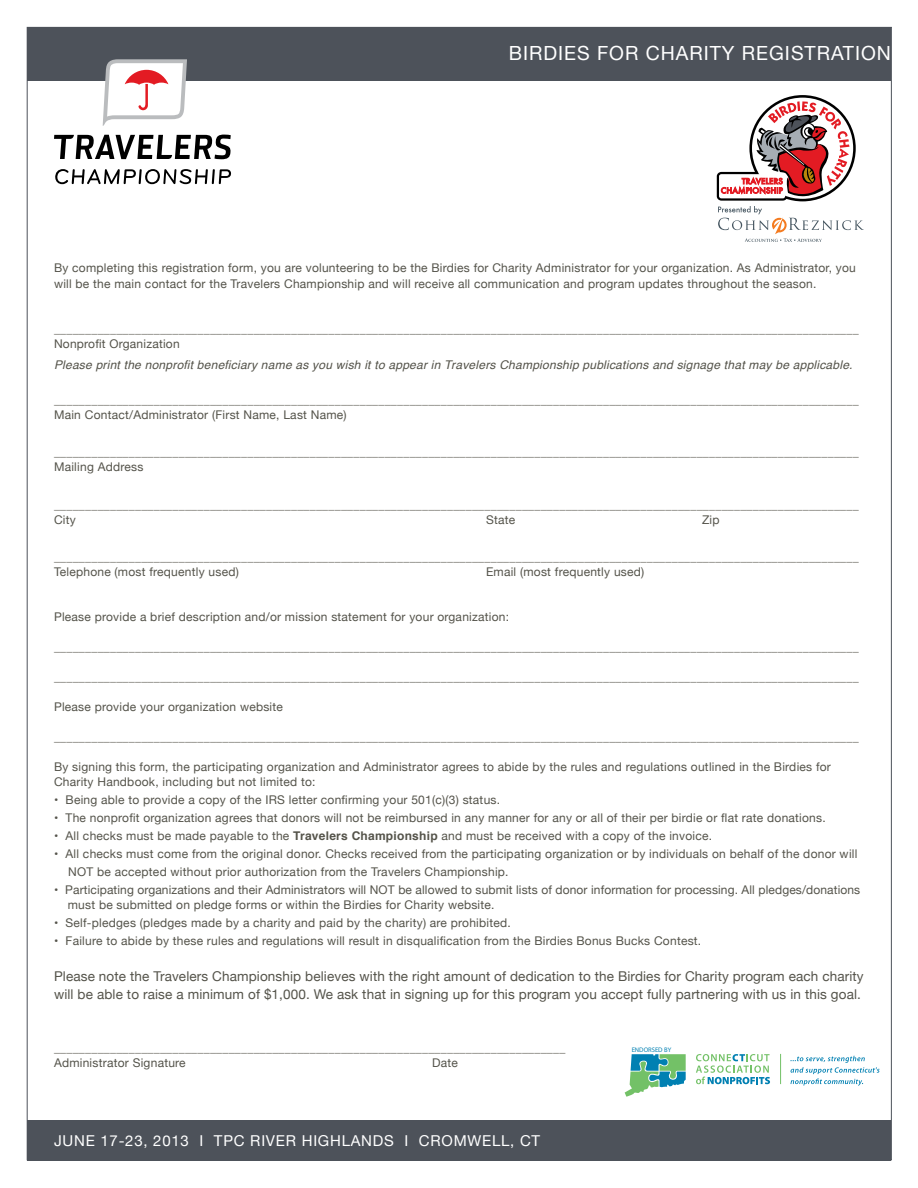
<style>
.page{position:relative;width:918px;height:1188px;background:#fff}
.page>*{position:absolute;margin:0;border:0;box-sizing:border-box;transform-origin:0 0}
.t1{font:19.5px "Helvetica Neue";letter-spacing:.05em;color:#fff}
.t2{font:15px "Helvetica Neue";letter-spacing:.05em;color:#fff}
.t3{font:13.5px/18px "Helvetica Neue";letter-spacing:.01em;color:#54534a}
.t4{font:12px/15px "Helvetica Neue";letter-spacing:.02em;color:#54534a}
.t5{font:italic 12px "Helvetica";letter-spacing:.02em;color:#54534a}
.t6{font:6.6px "Myriad";color:#0080b2}
.s1{font-family:"Helvetica";font-weight:700}
</style>
<div class="page">
<div style="left:27px;top:1120px;width:864px;height:41px;background:#4d525a"></div>
<div style="left:27px;top:27px;width:864px;height:54px;background:#4d525a"></div>
<svg style="left:54px;top:135px;width:177px;height:24px"></svg>
<svg style="left:55px;top:169px;width:176px;height:15px"></svg>
<svg style="left:103px;top:59px;width:84px;height:67px"></svg>
<svg style="left:625px;top:1054px;width:61px;height:43px"></svg>
<svg style="left:696px;top:1054px;width:74px;height:30px"></svg>
<svg style="left:790px;top:1056px;width:90px;height:30px"></svg>
<hr style="left:780px;top:1054px;width:1px;height:30px;background:#73c167">
<svg style="left:717px;top:95px;width:147px;height:147px"></svg>
<h1 class="t1" style="left:509px;top:39px;width:384px">BIRDIES FOR CHARITY REGISTRATION</h1>
<p class="t4" style="left:54px;top:260px;width:803px;line-height:16.5px">By completing this registration form, you are volunteering to be the Birdies for Charity Administrator for your organization. As Administrator, you will be the main contact for the Travelers Championship and will receive all communication and program updates throughout the season.</p>
<p class="t4" style="left:54px;top:322px;width:806px">_________________________________________________________________________________________________________________________________<br>Nonprofit Organization</p>
<p class="t5" style="left:54px;top:356px;width:800px">Please print the nonprofit beneficiary name as you wish it to appear in Travelers Championship publications and signage that may be applicable.</p>
<p class="t4" style="left:54px;top:393px;width:806px">_________________________________________________________________________________________________________________________________<br>Main Contact/Administrator (First Name, Last Name)</p>
<p class="t4" style="left:54px;top:445px;width:806px">_________________________________________________________________________________________________________________________________<br>Mailing Address</p>
<p class="t4" style="left:54px;top:498px;width:806px">_________________________________________________________________________________________________________________________________<br>City</p>
<p class="t4" style="left:486px;top:513px;width:31px">State</p>
<p class="t4" style="left:702px;top:513px;width:19px">Zip</p>
<p class="t4" style="left:54px;top:550px;width:806px">_________________________________________________________________________________________________________________________________<br>Telephone (most frequently used)</p>
<p class="t4" style="left:486px;top:565px;width:160px">Email (most frequently used)</p>
<p class="t4" style="left:54px;top:610px;width:457px">Please provide a brief description and/or mission statement for your organization:</p>
<p class="t4" style="left:54px;top:640px;width:806px">_________________________________________________________________________________________________________________________________</p>
<p class="t4" style="left:54px;top:670px;width:806px">_________________________________________________________________________________________________________________________________</p>
<p class="t4" style="left:54px;top:700px;width:231px">Please provide your organization website</p>
<p class="t4" style="left:54px;top:730px;width:806px">_________________________________________________________________________________________________________________________________</p>
<p class="t4" style="left:54px;top:760px;width:778px">By signing this form, the participating organization and Administrator agrees to abide by the rules and regulations outlined in the Birdies for<br>Charity Handbook, including but not limited to:</p>
<p class="t4" style="left:54px;top:793px;width:448px">• Being able to provide a copy of the IRS letter confirming your 501(c)(3) status.</p>
<p class="t4" style="left:54px;top:811px;width:773px">• The nonprofit organization agrees that donors will not be reimbursed in any manner for any or all of their per birdie or flat rate donations.</p>
<p class="t4" style="left:54px;top:829px;width:660px">• All checks must be made payable to the <span class="s1">Travelers Championship</span> and must be received with a copy of the invoice.</p>
<p class="t4" style="left:68px;top:846px;width:791px;line-height:18px;text-indent:-14px">• All checks must come from the original donor. Checks received from the participating organization or by individuals on behalf of the donor will<br>NOT be accepted without prior authorization from the Travelers Championship.</p>
<p class="t4" style="left:68px;top:883px;width:794px;text-indent:-14px">• Participating organizations and their Administrators will NOT be allowed to submit lists of donor information for processing. All pledges/donations must be submitted on pledge forms or within the Birdies for Charity website.</p>
<p class="t4" style="left:54px;top:916px;width:458px">• Self-pledges (pledges made by a charity and paid by the charity) are prohibited.</p>
<p class="t4" style="left:54px;top:934px;width:649px">• Failure to abide by these rules and regulations will result in disqualification from the Birdies Bonus Bucks Contest.</p>
<p class="t3" style="left:54px;top:968px;width:811px">Please note the Travelers Championship believes with the right amount of dedication to the Birdies for Charity program each charity will be able to raise a minimum of $1,000. We ask that in signing up for this program you accept fully partnering with us in this goal.</p>
<p class="t4" style="left:54px;top:1041px;width:513px">__________________________________________________________________________________<br>Administrator Signature</p>
<p class="t4" style="left:432px;top:1056px;width:27px">Date</p>
<p class="t2" style="left:54px;top:1130px;width:488px">JUNE 17-23, 2013 I TPC RIVER HIGHLANDS I CROMWELL, CT</p>
<p class="t6" style="left:632px;top:1046px;width:41px">ENDORSED BY</p>
</div>
